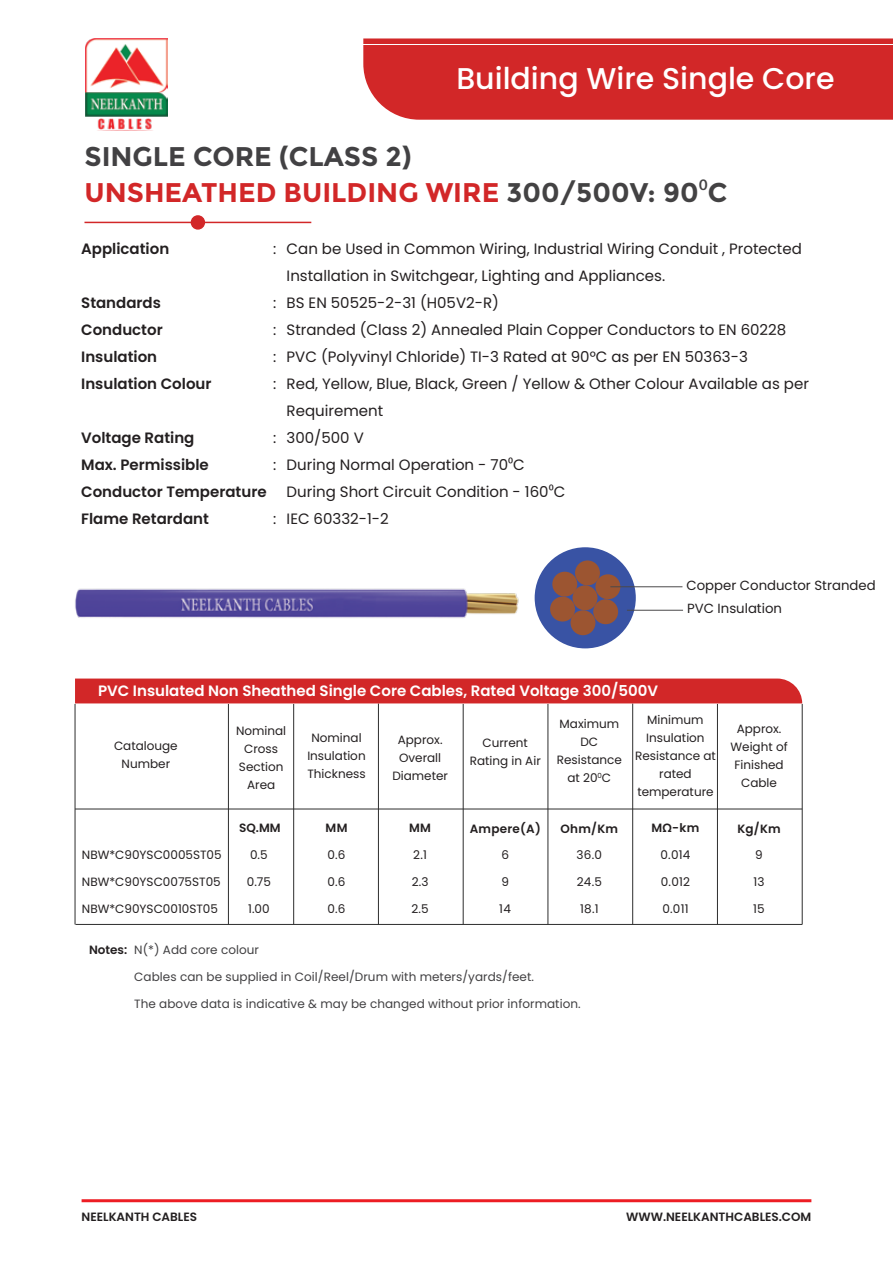
<style>
.page{position:relative;width:893px;height:1263px;background:#fff}
.page>*{position:absolute;margin:0;border:0;box-sizing:border-box;transform-origin:0 0}
.t1{font:500 30px "Poppins";color:#fff}
.t2{font:700 27px/36px "Montserrat";color:#d22728}
.t3{font:15px/27px "Poppins";color:#231f20}
.t4{font:600 15px/27px "Poppins";color:#231f20}
.t5{font:600 15px "Poppins";color:#fff}
.t6{font:13.2px/23px "Poppins";color:#231f20}
.t7{font:12px/18px "Poppins";color:#231f20;text-align:center}
.t8{font:12px "Poppins";letter-spacing:.005em;color:#414042}
.t9{font:600 12px "Poppins";color:#231f20}
.s1{color:#424143}
.s2{color:#434243}
.s3{font-family:"Myriad Pro";font-weight:400;color:#434243}
.s4{font-family:"Myriad Pro"}
</style>
<div class="page">
<hr style="left:84px;top:222px;width:227px;height:1px;background:#d22728">
<div style="left:191px;top:216px;width:13px;height:13px;background:#d22728;border-radius:50%"></div>
<div style="left:191px;top:215px;width:14px;height:15px;border:2px solid #d22728;border-radius:50%"></div>
<hr style="left:228px;top:704px;width:1px;height:220px;background:#2d2d2d">
<hr style="left:293px;top:704px;width:1px;height:220px;background:#2d2d2d">
<hr style="left:378px;top:703px;width:1px;height:221px;background:#2d2d2d">
<hr style="left:463px;top:704px;width:1px;height:220px;background:#2d2d2d">
<hr style="left:548px;top:704px;width:1px;height:220px;background:#2d2d2d">
<hr style="left:717px;top:704px;width:1px;height:220px;background:#2d2d2d">
<hr style="left:75px;top:704px;width:1px;height:220px;background:#2d2d2d">
<hr style="left:802px;top:704px;width:1px;height:220px;background:#2d2d2d">
<hr style="left:632px;top:703px;width:1px;height:221px;background:#2d2d2d">
<hr style="left:75px;top:809px;width:727px;height:1px;background:#2d2d2d">
<hr style="left:75px;top:924px;width:727px;height:1px;background:#2d2d2d">
<div style="left:75px;top:678px;width:727px;height:25px;background:#d22728"></div>
<div style="left:535px;top:547px;width:101px;height:101px;background:#3953a4;border-radius:50%"></div>
<div style="left:572px;top:585px;width:25px;height:25px;background:#9c5531;border-radius:50%"></div>
<div style="left:575px;top:560px;width:25px;height:25px;background:#9c5531;border-radius:50%"></div>
<div style="left:595px;top:574px;width:25px;height:25px;background:#9c5531;border-radius:50%"></div>
<div style="left:593px;top:599px;width:25px;height:25px;background:#9c5531;border-radius:50%"></div>
<div style="left:570px;top:610px;width:25px;height:25px;background:#9c5531;border-radius:50%"></div>
<div style="left:550px;top:597px;width:25px;height:24px;background:#9c5531;border-radius:50%"></div>
<div style="left:552px;top:572px;width:25px;height:25px;background:#9c5531;border-radius:50%"></div>
<hr style="left:610px;top:586px;width:72px;height:1px;background:#4a494a">
<hr style="left:627px;top:610px;width:56px;height:1px;background:#4a494a">
<img style="left:75px;top:588px;width:444px;height:30px">
<hr style="left:82px;top:1199px;width:729px;height:3px;background:#ed1d24">
<div style="left:363px;top:38px;width:530px;height:82px;background:#d22728"></div>
<hr style="left:0;top:44px;width:893px;height:1px;background:#fff">
<img style="left:85px;top:38px;width:83px;height:92px">
<h1 class="t1" style="left:456px;top:61px;width:380px">Building Wire Single Core</h1>
<h2 class="t2" style="left:84px;top:138px;width:645px"><span class="s1">SINGLE CORE (CLASS 2)<br></span>UNSHEATHED BUILDING WIRE <span class="s2">300/500V: 90</span><span class="s3">0</span><span class="s2">C</span></h2>
<p class="t4" style="left:81px;top:235px;width:90px">Application</p>
<p class="t4" style="left:81px;top:289px;width:132px">Standards<br>Conductor<br>Insulation<br>Insulation Colour</p>
<p class="t3" style="left:287px;top:235px;width:524px">Can be Used in Common Wiring, Industrial Wiring Conduit , Protected Installation in Switchgear, Lighting and Appliances.<br>BS EN 50525-2-31 (H05V2-R)<br>Stranded (Class 2) Annealed Plain Copper Conductors to EN 60228<br>PVC (Polyvinyl Chloride) TI-3 Rated at 90°C as per EN 50363-3<br>Red, Yellow, Blue, Black, Green / Yellow &amp; Other Colour Available as per Requirement<br>300/500 V<br>During Normal Operation - 70<span class="s4">0</span>C<br>During Short Circuit Condition - 160<span class="s4">0</span>C<br>IEC 60332-1-2</p>
<p class="t3" style="left:273px;top:235px;width:5px">:</p>
<p class="t3" style="left:273px;top:289px;width:5px;text-align:justify">: : : :</p>
<p class="t4" style="left:81px;top:424px;width:187px">Voltage Rating<br>Max. Permissible<br>Conductor Temperature<br>Flame Retardant</p>
<p class="t3" style="left:273px;top:424px;width:5px">: :</p>
<p class="t3" style="left:273px;top:505px;width:5px">:</p>
<p class="t5" style="left:98px;top:682px;width:562px">PVC Insulated Non Sheathed Single Core Cables, Rated Voltage 300/500V</p>
<p class="t6" style="left:687px;top:574px;width:191px">Copper Conductor Stranded<br>PVC Insulation</p>
<p class="t7" style="left:114px;top:737px;width:65px">Catalouge<br>Number</p>
<p class="t7" style="left:82px;top:846px;width:141px">NBW*C90YSC0005ST05</p>
<p class="t7" style="left:82px;top:873px;width:140px">NBW*C90YSC0075ST05</p>
<p class="t7" style="left:82px;top:900px;width:138px">NBW*C90YSC0010ST05</p>
<p class="t7" style="left:236px;top:722px;width:52px">Nominal<br>Cross<br>Section<br>Area</p>
<p class="t7" style="left:307px;top:729px;width:60px">Nominal<br>Insulation<br>Thickness</p>
<p class="t7" style="left:392px;top:731px;width:57px">Approx.<br>Overall<br>Diameter</p>
<p class="t7" style="left:470px;top:734px;width:73px">Current<br>Rating in Air</p>
<p class="t7" style="left:557px;top:715px;width:67px">Maximum<br>DC<br>Resistance at 20<sup>0</sup>C</p>
<p class="t7" style="left:635px;top:711px;width:82px">Minimum<br>Insulation<br>Resistance at rated temperature</p>
<p class="t7" style="left:730px;top:720px;width:59px">Approx.<br>Weight of<br>Finished<br>Cable</p>
<p class="t9" style="left:239px;top:821px;width:43px">SQ.MM</p>
<p class="t9" style="left:326px;top:821px;width:23px">MM</p>
<p class="t9" style="left:409px;top:821px;width:23px">MM</p>
<p class="t9" style="left:470px;top:822px;width:73px">Ampere(A)</p>
<p class="t9" style="left:561px;top:822px;width:59px">Ohm/Km</p>
<p class="t9" style="left:652px;top:821px;width:49px">MΩ-km</p>
<p class="t9" style="left:737px;top:822px;width:45px">Kg/Km</p>
<p class="t7" style="left:250px;top:846px;width:19px">0.5</p>
<p class="t7" style="left:247px;top:873px;width:26px">0.75</p>
<p class="t7" style="left:248px;top:900px;width:23px">1.00</p>
<p class="t7" style="left:327px;top:846px;width:20px">0.6</p>
<p class="t7" style="left:327px;top:873px;width:20px">0.6</p>
<p class="t7" style="left:327px;top:900px;width:20px">0.6</p>
<p class="t7" style="left:413px;top:846px;width:15px">2.1</p>
<p class="t7" style="left:412px;top:873px;width:18px">2.3</p>
<p class="t7" style="left:411px;top:900px;width:19px">2.5</p>
<p class="t7" style="left:501px;top:846px;width:9px">6</p>
<p class="t7" style="left:501px;top:873px;width:9px">9</p>
<p class="t7" style="left:499px;top:900px;width:13px">14</p>
<p class="t7" style="left:577px;top:846px;width:27px">36.0</p>
<p class="t7" style="left:577px;top:873px;width:27px">24.5</p>
<p class="t7" style="left:580px;top:900px;width:20px">18.1</p>
<p class="t7" style="left:660px;top:846px;width:31px">0.014</p>
<p class="t7" style="left:661px;top:873px;width:31px">0.012</p>
<p class="t7" style="left:662px;top:900px;width:28px">0.011</p>
<p class="t7" style="left:755px;top:846px;width:9px">9</p>
<p class="t7" style="left:753px;top:873px;width:13px">13</p>
<p class="t7" style="left:753px;top:900px;width:13px">15</p>
<p class="t8" style="left:134px;top:943px;width:126px">N(*) Add core colour</p>
<p class="t8" style="left:134px;top:970px;width:401px">Cables can be supplied in Coil/Reel/Drum with meters/yards/feet.</p>
<p class="t8" style="left:134px;top:997px;width:448px">The above data is indicative &amp; may be changed without prior information.</p>
<p class="t9" style="left:89px;top:942px;width:40px">Notes:</p>
<p class="t9" style="left:82px;top:1210px;width:117px">NEELKANTH CABLES</p>
<p class="t9" style="left:626px;top:1210px;width:187px">WWW.NEELKANTHCABLES.COM</p>
</div>
